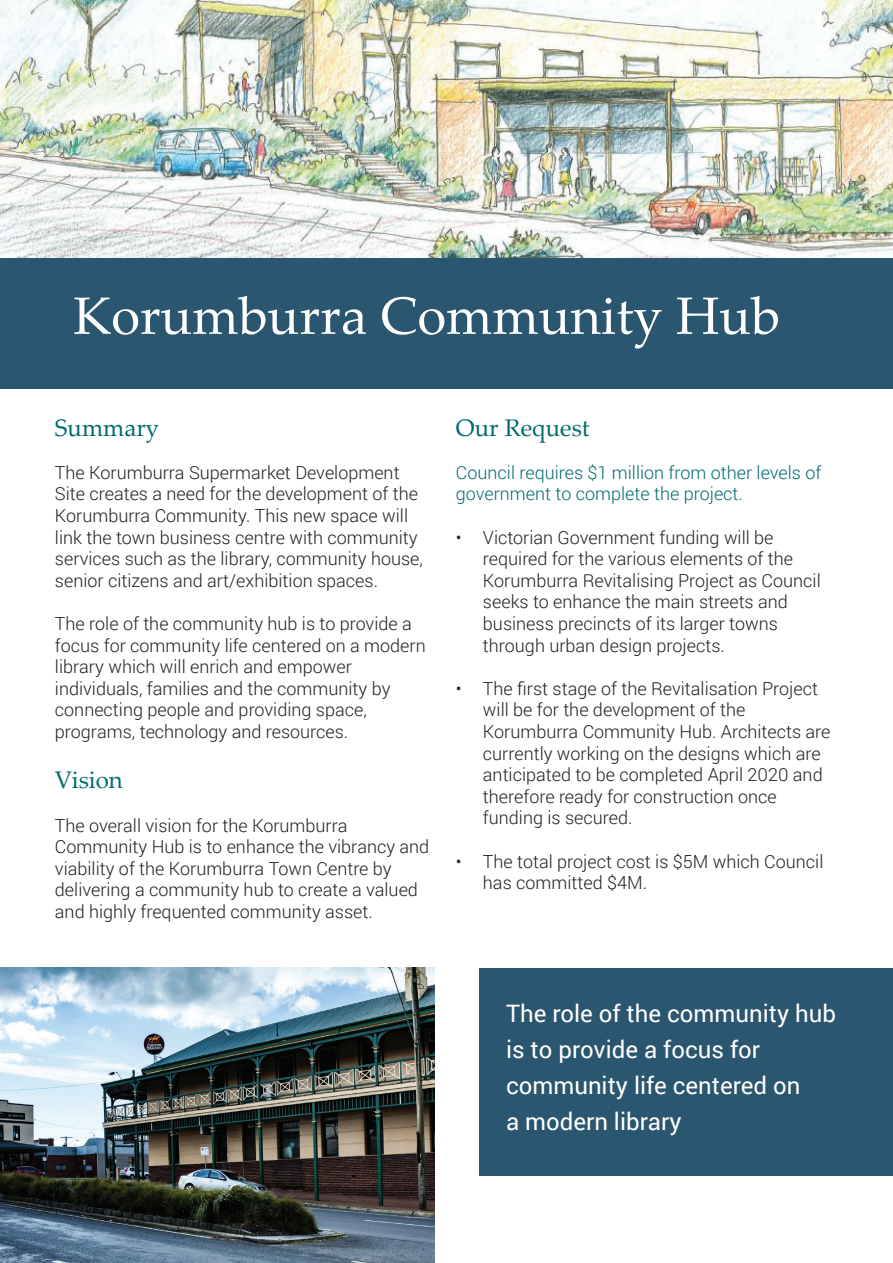
<style>
.page{position:relative;width:893px;height:1263px;background:#fff}
.page>*{position:absolute;margin:0;border:0;box-sizing:border-box;transform-origin:0 0}
.t1{font:52.5px "Palatino Linotype";color:#fff}
.t2{font:24px/36px "Roboto";color:#fff}
.t3{font:24px "Palatino Linotype";color:#006b6e}
.t4{font:300 18px/21.6px "Roboto";color:#231f20}
.t5{font:300 18px/21.6px "Roboto";color:#006b6e}
</style>
<div class="page">
<div style="left:0;top:254px;width:893px;height:135px;background:#2b5670"></div>
<img style="left:0;top:0;width:893px;height:257px">
<img style="left:0;top:968px;width:434px;height:295px">
<div style="left:479px;top:968px;width:414px;height:208px;background:#2b5670"></div>
<h1 class="t1" style="left:73px;top:279px;width:708px">Korumburra Community Hub</h1>
<h2 class="t3" style="left:55px;top:410px;width:106px">Summary</h2>
<p class="t4" style="left:55px;top:461px;width:369px">The Korumburra Supermarket Development Site creates a need for the development of the Korumburra Community. This new space will link the town business centre with community services such as the library, community house, senior citizens and art/exhibition spaces.</p>
<p class="t4" style="left:55px;top:612px;width:372px">The role of the community hub is to provide a focus for community life centered on a modern library which will enrich and empower individuals, families and the community by connecting people and providing space, programs, technology and resources.</p>
<h2 class="t3" style="left:55px;top:763px;width:69px">Vision</h2>
<p class="t4" style="left:55px;top:814px;width:376px">The overall vision for the Korumburra Community Hub is to enhance the vibrancy and viability of the Korumburra Town Centre by delivering a community hub to create a valued and highly frequented community asset.</p>
<h2 class="t3" style="left:456px;top:410px;width:135px">Our Request</h2>
<p class="t5" style="left:456px;top:461px;width:367px">Council requires $1 million from other levels of government to complete the project.</p>
<p class="t4" style="left:483px;top:526px;width:339px;text-indent:-27px">• Victorian Government funding will be required for the various elements of the Korumburra Revitalising Project as Council seeks to enhance the main streets and business precincts of its larger towns through urban design projects.</p>
<p class="t4" style="left:483px;top:677px;width:349px;text-indent:-27px">• The first stage of the Revitalisation Project will be for the development of the Korumburra Community Hub. Architects are currently working on the designs which are anticipated to be completed April 2020 and therefore ready for construction once funding is secured.</p>
<p class="t4" style="left:483px;top:850px;width:342px;text-indent:-27px">• The total project cost is $5M which Council has committed $4M.</p>
<h2 class="t2" style="left:506px;top:995px;width:332px">The role of the community hub is to provide a focus for community life centered on<br>a modern library</h2>
</div>
